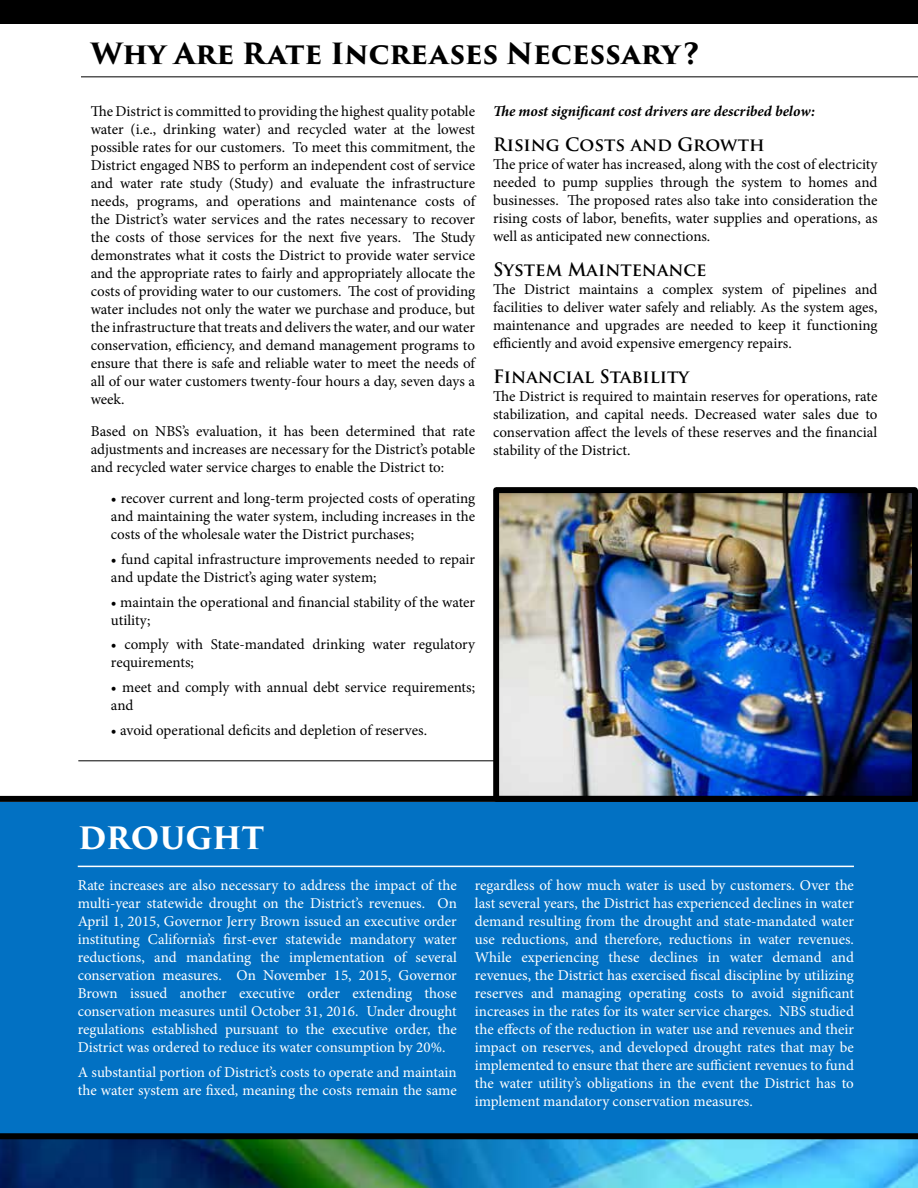
<style>
.page{position:relative;width:918px;height:1188px;background:#fff}
.page>*{position:absolute;margin:0;border:0;box-sizing:border-box;transform-origin:0 0}
.t1{font:700 30px "Trajan Pro 3";color:#fff}
.t2{font:700 28.5px "Trajan Pro 3";color:#000}
.t3{font:700 18px "Trajan Pro";color:#000}
.t4{font:15px/18px "Minion Pro";color:#000;text-align:justify}
.t5{font:15px/18px "Minion Pro";letter-spacing:-.005em;color:#fff;text-align:justify}
.t6{font:italic 700 15px "Minion Pro";letter-spacing:-.005em;color:#000}
</style>
<div class="page">
<div style="left:0;top:802px;width:918px;height:367px;background:#0271c3"></div>
<img style="left:0;top:1139px;width:918px;height:49px">
<div style="left:0;top:1133px;width:918px;height:6px;background:#000"></div>
<div style="left:0;top:0;width:918px;height:23px;background:#000"></div>
<hr style="left:81px;top:76px;width:837px;height:1px;background:#000">
<hr style="left:78px;top:760px;width:840px;height:1px;background:#000">
<div style="left:493px;top:486px;width:425px;height:316px;background:#000;opacity:.45"></div>
<hr style="left:78px;top:866px;width:776px;height:1px;background:#fff">
<div style="left:0;top:796px;width:918px;height:6px;background:#000"></div>
<h2 class="t2" style="left:91px;top:33px;width:610px">Why Are Rate Increases Necessary?</h2>
<p class="t4" style="left:91px;top:102px;width:386px">The District is committed to providing the highest quality potable water (i.e., drinking water) and recycled water at the lowest possible rates for our customers. To meet this commitment, the District engaged NBS to perform an independent cost of service and water rate study (Study) and evaluate the infrastructure needs, programs, and operations and maintenance costs of the District’s water services and the rates necessary to recover the costs of those services for the next five years. The Study demonstrates what it costs the District to provide water service and the appropriate rates to fairly and appropriately allocate the costs of providing water to our customers. The cost of providing water includes not only the water we purchase and produce, but the infrastructure that treats and delivers the water, and our water conservation, efficiency, and demand management programs to ensure that there is safe and reliable water to meet the needs of all of our water customers twenty-four hours a day, seven days a week.</p>
<p class="t4" style="left:91px;top:422px;width:386px">Based on NBS’s evaluation, it has been determined that rate adjustments and increases are necessary for the District’s potable and recycled water service charges to enable the District to:</p>
<p class="t4" style="left:111px;top:489px;width:366px">• recover current and long-term projected costs of operating and maintaining the water system, including increases in the costs of the wholesale water the District purchases;</p>
<p class="t4" style="left:111px;top:550px;width:366px">• fund capital infrastructure improvements needed to repair and update the District’s aging water system;</p>
<p class="t4" style="left:111px;top:593px;width:366px">• maintain the operational and financial stability of the water utility;</p>
<p class="t4" style="left:111px;top:636px;width:366px">• comply with State-mandated drinking water regulatory requirements;</p>
<p class="t4" style="left:111px;top:678px;width:366px">• meet and comply with annual debt service requirements; and</p>
<p class="t4" style="left:111px;top:721px;width:318px">• avoid operational deficits and depletion of reserves.</p>
<p class="t6" style="left:493px;top:101px;width:323px">The most significant cost drivers are described below:</p>
<p class="t3" style="left:493px;top:133px;width:273px">Rising Costs and Growth</p>
<p class="t4" style="left:493px;top:155px;width:386px">The price of water has increased, along with the cost of electricity needed to pump supplies through the system to homes and businesses. The proposed rates also take into consideration the rising costs of labor, benefits, water supplies and operations, as well as anticipated new connections.</p>
<p class="t3" style="left:493px;top:259px;width:215px">System Maintenance</p>
<p class="t4" style="left:493px;top:281px;width:386px">The District maintains a complex system of pipelines and facilities to deliver water safely and reliably. As the system ages, maintenance and upgrades are needed to keep it functioning efficiently and avoid expensive emergency repairs.</p>
<p class="t3" style="left:493px;top:366px;width:198px">Financial Stability</p>
<p class="t4" style="left:493px;top:388px;width:386px">The District is required to maintain reserves for operations, rate stabilization, and capital needs. Decreased water sales due to conservation affect the levels of these reserves and the financial stability of the District.</p>
<h1 class="t1" style="left:78px;top:816px;width:187px">DROUGHT</h1>
<p class="t5" style="left:78px;top:877px;width:381px">Rate increases are also necessary to address the impact of the multi-year statewide drought on the District’s revenues. On April 1, 2015, Governor Jerry Brown issued an executive order instituting California’s first-ever statewide mandatory water reductions, and mandating the implementation of several conservation measures. On November 15, 2015, Governor Brown issued another executive order extending those conservation measures until October 31, 2016. Under drought regulations established pursuant to the executive order, the District was ordered to reduce its water consumption by 20%.</p>
<p class="t5" style="left:78px;top:1064px;width:381px">A substantial portion of District’s costs to operate and maintain the water system are fixed, meaning the costs remain the same</p>
<p class="t5" style="left:475px;top:877px;width:381px">regardless of how much water is used by customers. Over the last several years, the District has experienced declines in water demand resulting from the drought and state-mandated water use reductions, and therefore, reductions in water revenues.<br>While experiencing these declines in water demand and revenues, the District has exercised fiscal discipline by utilizing reserves and managing operating costs to avoid significant increases in the rates for its water service charges. NBS studied the effects of the reduction in water use and revenues and their impact on reserves, and developed drought rates that may be implemented to ensure that there are sufficient revenues to fund the water utility’s obligations in the event the District has to implement mandatory conservation measures.</p>
</div>
